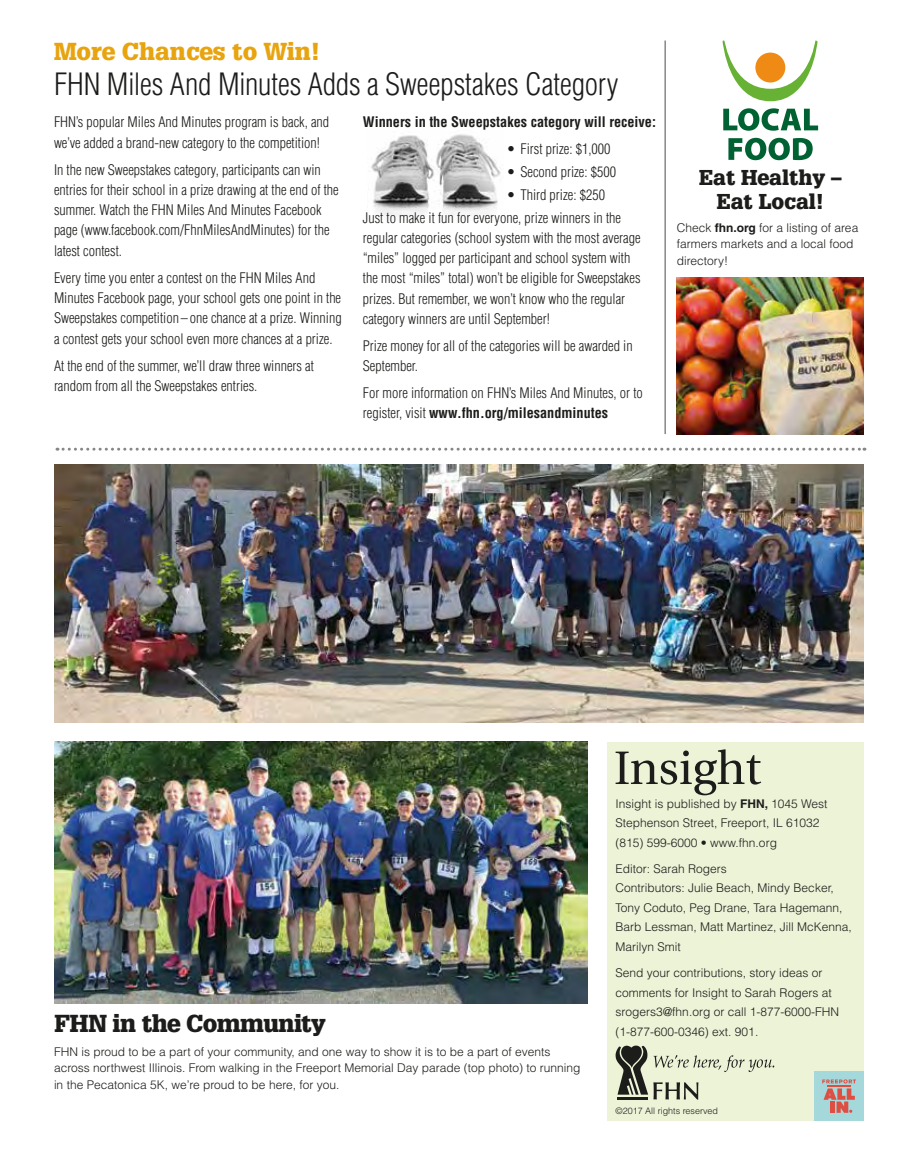
<style>
.page{position:relative;width:918px;height:1175px;background:#fff}
.page>*{position:absolute;margin:0;border:0;box-sizing:border-box;transform-origin:0 0}
.t1{font:300 condensed 30px "Helvetica LT Std";color:#1c1c1a}
.t2{font:900 24px "Glypha LT";color:#e8a40f}
.t3{font:900 24px "Glypha LT";letter-spacing:-.02em;color:#1c1c1a}
.t4{font:900 21px/24px "Glypha LT";color:#1c1c1a;text-align:center}
.t5{font:300 condensed 14.25px/20.2px "Helvetica LT Std";color:#1c1c1a}
.t6{font:700 condensed 14.25px "Helvetica LT Std";color:#1c1c1a}
.t7{font:300 12px/19.5px "Helvetica LT Std";color:#1c1c1a}
.t8{font:300 9px "Helvetica LT Std";color:#1c1c1a}
.s1{font-weight:700}
</style>
<div class="page">
<img style="left:371px;top:134px;width:130px;height:82px">
<img style="left:55px;top:741px;width:533px;height:262px">
<div style="left:608px;top:742px;width:256px;height:378px;background:#ecf3d7"></div>
<svg style="left:616px;top:749px;width:145px;height:46px"></svg>
<svg style="left:616px;top:1045px;width:158px;height:54px"></svg>
<div style="left:814px;top:1071px;width:50px;height:49px;background:#a4d8db"></div>
<svg style="left:822px;top:1079px;width:34px;height:33px"></svg>
<img style="left:54px;top:464px;width:810px;height:258px">
<svg style="left:57px;top:447px;width:808px;height:3px"></svg>
<hr style="left:664px;top:40px;width:2px;height:394px;background:#868787">
<svg style="left:723px;top:108px;width:95px;height:23px"></svg>
<svg style="left:728px;top:138px;width:85px;height:22px"></svg>
<svg style="left:723px;top:40px;width:95px;height:61px"></svg>
<img style="left:677px;top:277px;width:187px;height:157px">
<h2 class="t2" style="left:54px;top:36px;width:268px">More Chances to Win!</h2>
<h1 class="t1" style="left:54px;top:66px;width:566px">FHN Miles And Minutes Adds a Sweepstakes Category</h1>
<p class="t6" style="left:363px;top:113px;width:295px">Winners in the Sweepstakes category will receive:</p>
<p class="t5" style="left:507px;top:139px;width:105px">• First prize: $1,000</p>
<p class="t5" style="left:507px;top:162px;width:111px">• Second prize: $500</p>
<p class="t5" style="left:363px;top:183px;width:260px;line-height:22.6px;text-indent:144px">• Third prize: $250<br>Just to make it fun for everyone, prize winners in the</p>
<p class="t5" style="left:363px;top:227px;width:279px">regular categories (school system with the most average “miles” logged per participant and school system with the most “miles” total) won’t be eligible for Sweepstakes prizes. But remember, we won’t know who the regular category winners are until September!</p>
<p class="t5" style="left:363px;top:335px;width:271px">Prize money for all of the categories will be awarded in<br>September.</p>
<p class="t5" style="left:363px;top:383px;width:282px">For more information on FHN’s Miles And Minutes, or to register, visit <span class="s1">www.fhn.org/milesandminutes</span></p>
<p class="t5" style="left:54px;top:112px;width:277px">FHN’s popular Miles And Minutes program is back, and we’ve added a brand-new category to the competition!</p>
<p class="t5" style="left:54px;top:159px;width:286px">In the new Sweepstakes category, participants can win entries for their school in a prize drawing at the end of the summer. Watch the FHN Miles And Minutes Facebook page (www.facebook.com/FhnMilesAndMinutes) for the latest contest.</p>
<p class="t5" style="left:54px;top:267px;width:289px">Every time you enter a contest on the FHN Miles And Minutes Facebook page, your school gets one point in the Sweepstakes competition–one chance at a prize. Winning a contest gets your school even more chances at a prize.</p>
<p class="t5" style="left:54px;top:355px;width:262px">At the end of the summer, we’ll draw three winners at random from all the Sweepstakes entries.</p>
<h3 class="t4" style="left:699px;top:165px;width:144px">Eat Healthy –<br>Eat Local!</h3>
<p class="t7" style="left:677px;top:219px;width:183px;line-height:16.5px">Check <span class="s1">fhn.org</span> for a listing of area farmers markets and a local food directory!</p>
<h2 class="t3" style="left:54px;top:1009px;width:273px">FHN in the Community</h2>
<p class="t7" style="left:54px;top:1043px;width:528px;line-height:16.5px">FHN is proud to be a part of your community, and one way to show it is to be a part of events across northwest Illinois. From walking in the Freeport Memorial Day parade (top photo) to running in the Pecatonica 5K, we’re proud to be here, for you.</p>
<p class="t7" style="left:616px;top:793px;width:214px">Insight is published by <span class="s1">FHN,</span> 1045 West<br>Stephenson Street, Freeport, IL 61032 (815) 599-6000 • www.fhn.org</p>
<p class="t7" style="left:616px;top:858px;width:238px">Editor: Sarah Rogers<br>Contributors: Julie Beach, Mindy Becker,<br>Tony Coduto, Peg Drane, Tara Hagemann,<br>Barb Lessman, Matt Martinez, Jill McKenna,<br>Marilyn Smit</p>
<p class="t7" style="left:616px;top:963px;width:225px">Send your contributions, story ideas or comments for Insight to Sarah Rogers at srogers3@fhn.org or call 1-877-6000-FHN (1-877-600-0346) ext. 901.</p>
<p class="t8" style="left:616px;top:1104px;width:104px">©2017 All rights reserved</p>
</div>
